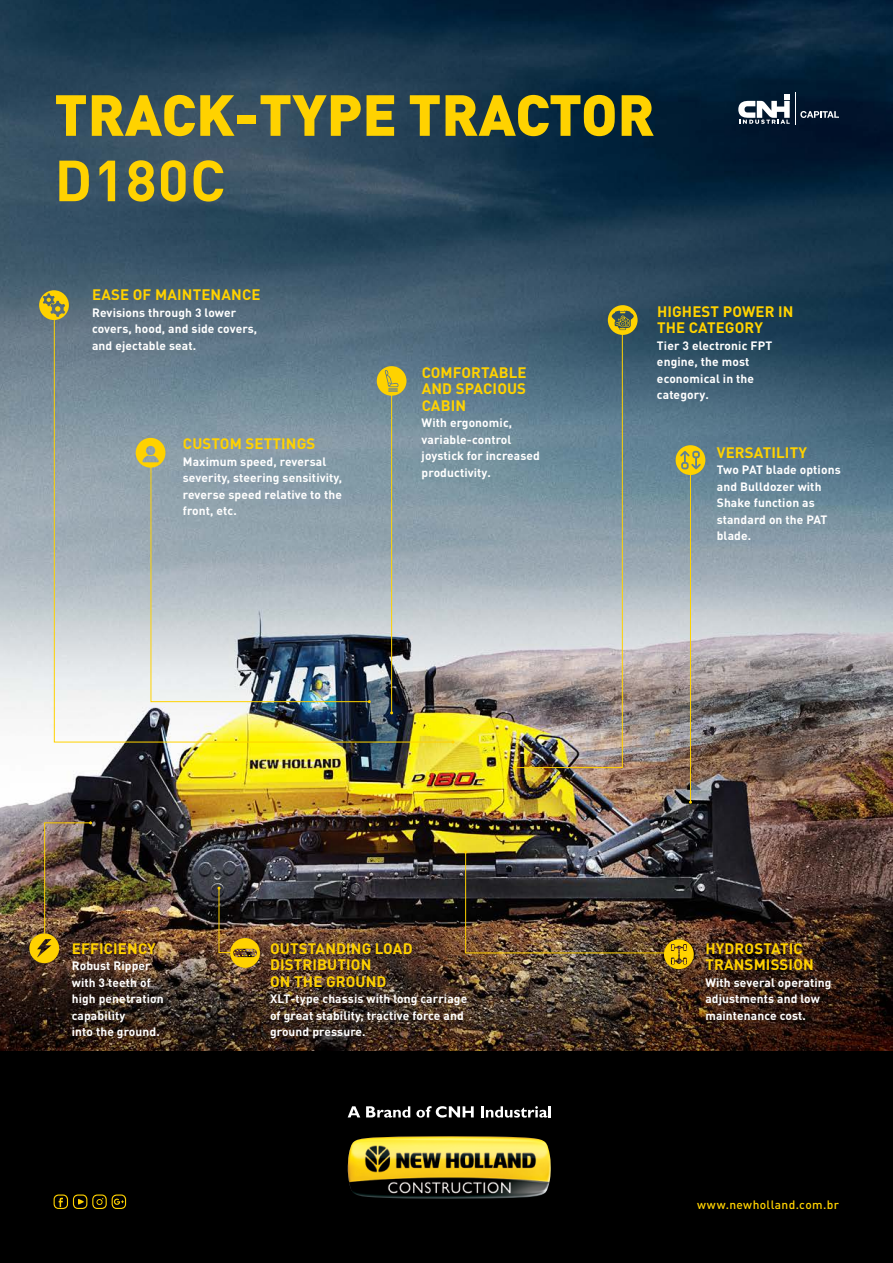
<style>
.page{position:relative;width:893px;height:1263px;background:#fff}
.page>*{position:absolute;margin:0;border:0;box-sizing:border-box;transform-origin:0 0}
.t1{font:900 57px "DIN Pro";color:#ffd200}
.t2{font:700 57px "DIN Pro";letter-spacing:.02em;color:#ffd200}
.t3{font:700 15px/16.5px "DIN Pro";letter-spacing:.01em;color:#ffd200}
.t4{font:700 12px/16.5px "DIN Pro";letter-spacing:.01em;color:#fff}
.t5{font:500 12px "DIN Pro";letter-spacing:.03em;color:#ffd200}
</style>
<div class="page">
<div style="left:0;top:1050px;width:893px;height:213px;background:#000"></div>
<img style="left:0;top:0;width:893px;height:1050px">
<svg style="left:738px;top:94px;width:52px;height:30px"></svg>
<svg style="left:800px;top:111px;width:39px;height:7px"></svg>
<hr style="left:795px;top:92px;width:1px;height:33px;background:#fff">
<svg style="left:54px;top:319px;width:400px;height:424px;background:#8d9ca0"></svg>
<svg style="left:150px;top:463px;width:220px;height:239px;background:#9aa8b0"></svg>
<hr style="left:391px;top:395px;width:1px;height:318px;background:#ffd200">
<svg style="left:513px;top:333px;width:110px;height:435px;background:#87949c"></svg>
<hr style="left:690px;top:460px;width:1px;height:342px;background:#ffd200">
<svg style="left:377px;top:366px;width:29px;height:30px"></svg>
<svg style="left:39px;top:290px;width:30px;height:30px"></svg>
<img style="left:29px;top:821px;width:63px;height:142px">
<img style="left:464px;top:850px;width:230px;height:119px">
<img style="left:217px;top:887px;width:43px;height:81px">
<svg style="left:676px;top:445px;width:29px;height:30px"></svg>
<svg style="left:608px;top:305px;width:30px;height:30px"></svg>
<svg style="left:136px;top:438px;width:29px;height:30px"></svg>
<svg style="left:54px;top:1194px;width:72px;height:15px"></svg>
<img style="left:348px;top:1136px;width:203px;height:63px">
<svg style="left:348px;top:1106px;width:12px;height:11px"></svg>
<svg style="left:366px;top:1106px;width:44px;height:11px"></svg>
<svg style="left:416px;top:1106px;width:58px;height:11px"></svg>
<svg style="left:481px;top:1106px;width:70px;height:11px"></svg>
<h1 class="t1" style="left:54px;top:76px;width:602px">TRACK-TYPE TRACTOR</h1>
<h1 class="t2" style="left:55px;top:142px;width:172px">D180C</h1>
<p class="t3" style="left:92px;top:286px;width:170px">EASE OF MAINTENANCE</p>
<p class="t4" style="left:92px;top:304px;width:167px">Revisions through 3 lower covers, hood, and side covers, and ejectable seat.</p>
<p class="t3" style="left:183px;top:435px;width:134px">CUSTOM SETTINGS</p>
<p class="t4" style="left:183px;top:453px;width:161px">Maximum speed, reversal severity, steering sensitivity, reverse speed relative to the front, etc.</p>
<p class="t3" style="left:422px;top:363px;width:106px;text-align:justify">COMFORTABLE AND SPACIOUS CABIN</p>
<p class="t4" style="left:422px;top:414px;width:120px">With ergonomic, variable-control joystick for increased productivity.</p>
<p class="t3" style="left:657px;top:302px;width:138px">HIGHEST POWER IN<br>THE CATEGORY</p>
<p class="t4" style="left:657px;top:337px;width:117px">Tier 3 electronic FPT engine, the most economical in the category.</p>
<p class="t3" style="left:717px;top:443px;width:92px">VERSATILITY</p>
<p class="t4" style="left:717px;top:461px;width:125px">Two PAT blade options and Bulldozer with<br>Shake function as standard on the PAT blade.</p>
<p class="t3" style="left:72px;top:939px;width:86px">EFFICIENCY</p>
<p class="t4" style="left:72px;top:957px;width:93px">Robust Ripper with 3 teeth of high penetration capability<br>into the ground.</p>
<p class="t3" style="left:270px;top:939px;width:144px">OUTSTANDING LOAD<br>DISTRIBUTION<br>ON THE GROUND</p>
<p class="t4" style="left:270px;top:990px;width:199px">XLT-type chassis with long carriage of great stability, tractive force and ground pressure.</p>
<p class="t3" style="left:705px;top:939px;width:110px">HYDROSTATIC<br>TRANSMISSION</p>
<p class="t4" style="left:705px;top:974px;width:128px">With several operating adjustments and low maintenance cost.</p>
<p class="t5" style="left:697px;top:1196px;width:143px">www.newholland.com.br</p>
</div>
